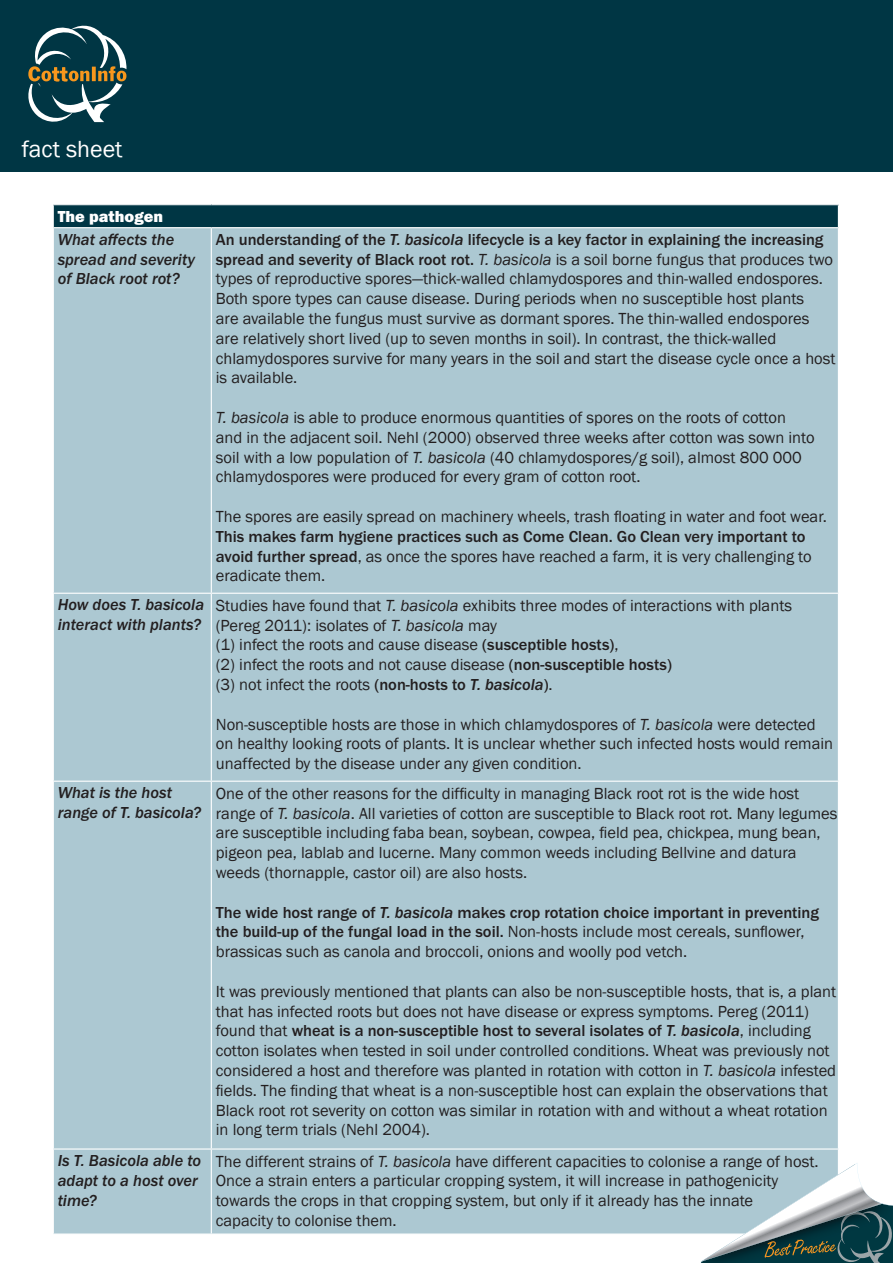
<style>
.page{position:relative;width:893px;height:1263px;background:#fff}
.page>*{position:absolute;margin:0;border:0;box-sizing:border-box;transform-origin:0 0}
.t1{font:24px "Franklin Gothic";color:#fff}
.t2{font:16.5px/19.8px "Franklin Gothic";color:#231f20}
.t3{font:500 16.5px/19.8px "Franklin Gothic URW";color:#231f20}
.t4{font:16.5px/19.8px "Franklin Gothic URW Med Ita";color:#231f20}
.t5{font:16.5px "Franklin Gothic URW Hea";color:#fff}
.s1{font-family:"Franklin Gothic URW";font-weight:500}
.s2{font-family:"Franklin Gothic URW Med Ita"}
.s3{font-style:italic}
.s4{font-family:"Franklin Gothic URW Med Ita";font-weight:400}
.s5{font-family:"Franklin Gothic";font-weight:400}
</style>
<div class="page">
<div style="left:0;top:0;width:893px;height:171px;background:#003644"></div>
<svg style="left:28px;top:25px;width:99px;height:98px"></svg>
<div style="left:53px;top:205px;width:785px;height:23px;background:#003644"></div>
<div style="left:54px;top:228px;width:784px;height:1005px;background:#acc8d2"></div>
<svg style="left:53px;top:205px;width:1px;height:22px"></svg>
<hr style="left:211px;top:228px;width:1px;height:365px;background:#fff">
<hr style="left:211px;top:594px;width:1px;height:187px;background:#fff">
<hr style="left:211px;top:782px;width:1px;height:366px;background:#fff">
<hr style="left:211px;top:1149px;width:1px;height:84px;background:#fff">
<hr style="left:53px;top:227px;width:158px;height:1px;background:#fff">
<hr style="left:211px;top:227px;width:628px;height:1px;background:#fff">
<hr style="left:53px;top:593px;width:158px;height:1px;background:#fff">
<hr style="left:211px;top:593px;width:628px;height:1px;background:#fff">
<hr style="left:53px;top:781px;width:158px;height:1px;background:#fff">
<hr style="left:211px;top:781px;width:628px;height:1px;background:#fff">
<hr style="left:53px;top:1148px;width:158px;height:1px;background:#fff">
<hr style="left:211px;top:1148px;width:628px;height:1px;background:#fff">
<svg style="left:701px;top:1163px;width:192px;height:100px"></svg>
<p class="t1" style="left:22px;top:134px;width:102px">fact sheet</p>
<p class="t5" style="left:58px;top:205px;width:107px">The pathogen</p>
<p class="t4" style="left:58px;top:229px;width:139px">What affects the spread and severity of Black root rot?</p>
<p class="t2" style="left:216px;top:230px;width:621px"><span class="s1">An understanding of the</span> <span class="s2">T. basicola</span> <span class="s1">lifecycle is a key factor in explaining the increasing spread and severity of Black root rot.</span> <span class="s3">T. basicola</span> is a soil borne fungus that produces two types of reproductive spores—thick-walled chlamydospores and thin-walled endospores.<br>Both spore types can cause disease. During periods when no susceptible host plants<br>are available the fungus must survive as dormant spores. The thin-walled endospores are relatively short lived (up to seven months in soil). In contrast, the thick-walled chlamydospores survive for many years in the soil and start the disease cycle once a host is available.</p>
<p class="t2" style="left:216px;top:408px;width:600px"><span class="s3">T. basicola</span> is able to produce enormous quantities of spores on the roots of cotton and in the adjacent soil. Nehl (2000) observed three weeks after cotton was sown into soil with a low population of <span class="s3">T. basicola</span> (40 chlamydospores/g soil), almost 800 000 chlamydospores were produced for every gram of cotton root.</p>
<p class="t2" style="left:216px;top:507px;width:613px">The spores are easily spread on machinery wheels, trash floating in water and foot wear.<br><span class="s1">This makes farm hygiene practices such as Come Clean. Go Clean very important to avoid further spread</span>, as once the spores have reached a farm, it is very challenging to eradicate them.</p>
<p class="t4" style="left:58px;top:595px;width:148px">How does T. basicola interact with plants?</p>
<p class="t2" style="left:216px;top:596px;width:578px">Studies have found that <span class="s3">T. basicola</span> exhibits three modes of interactions with plants (Pereg 2011): isolates of <span class="s3">T. basicola</span> may</p>
<p class="t2" style="left:216px;top:635px;width:404px">(1) infect the roots and cause disease <span class="s1">(susceptible hosts)</span>,</p>
<p class="t2" style="left:216px;top:655px;width:458px">(2) infect the roots and not cause disease <span class="s1">(non-susceptible hosts)</span></p>
<p class="t2" style="left:216px;top:675px;width:338px">(3) not infect the roots <span class="s1">(non-hosts to</span> <span class="s2">T. basicola</span><span class="s1">)</span>.</p>
<p class="t2" style="left:216px;top:714px;width:619px">Non-susceptible hosts are those in which chlamydospores of <span class="s3">T. basicola</span> were detected on healthy looking roots of plants. It is unclear whether such infected hosts would remain unaffected by the disease under any given condition.</p>
<p class="t4" style="left:58px;top:783px;width:145px">What is the host range of T. basicola?</p>
<p class="t2" style="left:216px;top:784px;width:623px">One of the other reasons for the difficulty in managing Black root rot is the wide host range of <span class="s3">T. basicola</span>. All varieties of cotton are susceptible to Black root rot. Many legumes are susceptible including faba bean, soybean, cowpea, field pea, chickpea, mung bean, pigeon pea, lablab and lucerne. Many common weeds including Bellvine and datura weeds (thornapple, castor oil) are also hosts.</p>
<p class="t3" style="left:216px;top:902px;width:605px">The wide host range of <span class="s4">T. basicola</span> makes crop rotation choice important in preventing the build-up of the fungal load in the soil. <span class="s5">Non-hosts include most cereals, sunflower, brassicas such as canola and broccoli, onions and woolly pod vetch.</span></p>
<p class="t2" style="left:216px;top:982px;width:622px">It was previously mentioned that plants can also be non-susceptible hosts, that is, a plant that has infected roots but does not have disease or express symptoms. Pereg (2011) found that <span class="s1">wheat is a non-susceptible host to several isolates of</span> <span class="s2">T. basicola</span>, including cotton isolates when tested in soil under controlled conditions. Wheat was previously not considered a host and therefore was planted in rotation with cotton in <span class="s3">T. basicola</span> infested fields. The finding that wheat is a non-susceptible host can explain the observations that Black root rot severity on cotton was similar in rotation with and without a wheat rotation in long term trials (Nehl 2004).</p>
<p class="t4" style="left:58px;top:1150px;width:145px">Is T. Basicola able to adapt to a host over time?</p>
<p class="t2" style="left:216px;top:1151px;width:604px">The different strains of <span class="s3">T. basicola</span> have different capacities to colonise a range of host.<br>Once a strain enters a particular cropping system, it will increase in pathogenicity</p>
<p class="t2" style="left:216px;top:1191px;width:539px">towards the crops in that cropping system, but only if it already has the innate</p>
<p class="t2" style="left:216px;top:1211px;width:182px">capacity to colonise them.</p>
</div>
